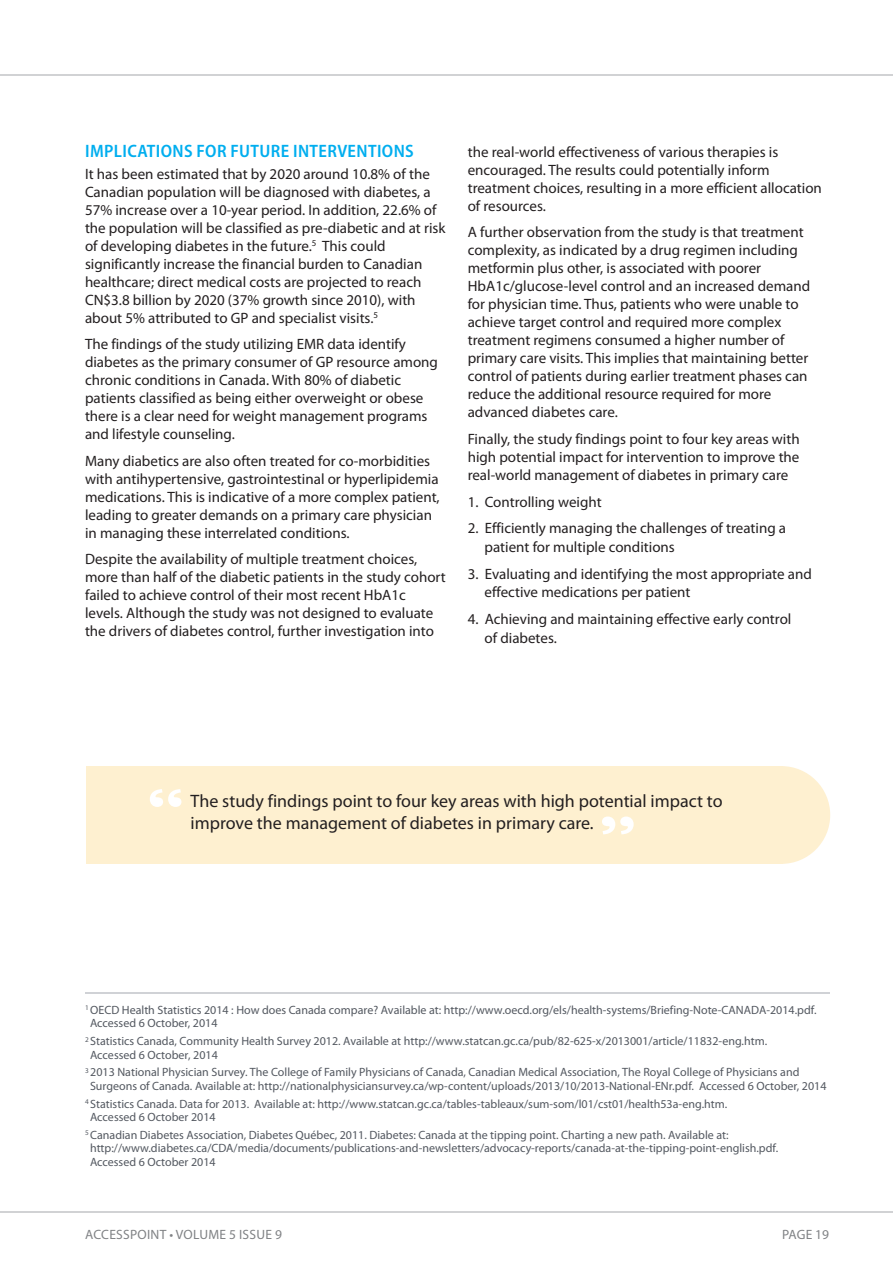
<style>
.page{position:relative;width:893px;height:1263px;background:#fff}
.page>*{position:absolute;margin:0;border:0;box-sizing:border-box;transform-origin:0 0}
.t1{font:800 62.7px "Bembo Std";color:#fff}
.t2{font:18px "Myriad Pro";color:#231f20}
.t3{font:600 semi-condensed 18px "Myriad Pro";letter-spacing:.02em;color:#00aeef}
.t4{font:15px/18px "Myriad Pro";color:#231f20}
.t5{font:13.5px "Myriad Pro";letter-spacing:.02em;color:#808285}
.t6{font:12px/13.5px "Myriad Pro";color:#535860}
</style>
<div class="page">
<hr style="left:0;top:74px;width:893px;height:2px;background:#d1d2d4">
<hr style="left:0;top:1211px;width:893px;height:1px;background:#d1d2d4">
<hr style="left:85px;top:992px;width:744px;height:2px;background:#d0d2d6">
<div style="left:86px;top:766px;width:696px;height:98px;background:#fef0d0"></div>
<div style="left:732px;top:766px;width:98px;height:98px;background:#fef0d0;border-radius:50%"></div>
<p class="t3" style="left:85px;top:144px;width:330px">IMPLICATIONS FOR FUTURE INTERVENTIONS</p>
<p class="t4" style="left:85px;top:166px;width:362px">It has been estimated that by 2020 around 10.8% of the Canadian population will be diagnosed with diabetes, a 57% increase over a 10-year period. In addition, 22.6% of the population will be classified as pre-diabetic and at risk of developing diabetes in the future.<sup>5</sup> This could significantly increase the financial burden to Canadian healthcare; direct medical costs are projected to reach CN$3.8 billion by 2020 (37% growth since 2010), with about 5% attributed to GP and specialist visits.<sup>5</sup></p>
<p class="t4" style="left:85px;top:336px;width:354px">The findings of the study utilizing EMR data identify diabetes as the primary consumer of GP resource among chronic conditions in Canada. With 80% of diabetic patients classified as being either overweight or obese there is a clear need for weight management programs and lifestyle counseling.</p>
<p class="t4" style="left:85px;top:453px;width:356px">Many diabetics are also often treated for co-morbidities with antihypertensive, gastrointestinal or hyperlipidemia medications. This is indicative of a more complex patient, leading to greater demands on a primary care physician in managing these interrelated conditions.</p>
<p class="t4" style="left:85px;top:551px;width:362px">Despite the availability of multiple treatment choices, more than half of the diabetic patients in the study cohort failed to achieve control of their most recent HbA1c levels. Although the study was not designed to evaluate the drivers of diabetes control, further investigation into</p>
<p class="t4" style="left:468px;top:144px;width:356px">the real-world effectiveness of various therapies is encouraged. The results could potentially inform treatment choices, resulting in a more efficient allocation of resources.</p>
<p class="t4" style="left:468px;top:224px;width:344px">A further observation from the study is that treatment complexity, as indicated by a drug regimen including metformin plus other, is associated with poorer HbA1c/glucose-level control and an increased demand for physician time. Thus, patients who were unable to achieve target control and required more complex treatment regimens consumed a higher number of primary care visits. This implies that maintaining better control of patients during earlier treatment phases can reduce the additional resource required for more advanced diabetes care.</p>
<p class="t4" style="left:468px;top:431px;width:333px;text-align:justify">Finally, the study findings point to four key areas with high potential impact for intervention to improve the real-world management of diabetes in primary care</p>
<p class="t4" style="left:468px;top:494px;width:136px">1. Controlling weight</p>
<p class="t4" style="left:485px;top:520px;width:303px;line-height:18.5px;text-indent:-17px">2. Efficiently managing the challenges of treating a patient for multiple conditions</p>
<p class="t4" style="left:485px;top:566px;width:329px;line-height:18.5px;text-indent:-17px">3. Evaluating and identifying the most appropriate and effective medications per patient</p>
<p class="t4" style="left:485px;top:611px;width:308px;line-height:18.5px;text-indent:-17px">4. Achieving and maintaining effective early control of diabetes.</p>
<h1 class="t1" style="left:146px;top:790px;width:42px">“</h1>
<p class="t2" style="left:191px;top:794px;width:533px">The study findings point to four key areas with high potential impact to</p>
<p class="t2" style="left:191px;top:816px;width:404px">improve the management of diabetes in primary care.</p>
<h1 class="t1" style="left:598px;top:818px;width:42px">”</h1>
<p class="t6" style="left:90px;top:1004px;width:728px;text-indent:-5px"><sup>1</sup> OECD Health Statistics 2014 : How does Canada compare? Available at: http://www.oecd.org/els/health-systems/Briefing-Note-CANADA-2014.pdf.<br>Accessed 6 October, 2014</p>
<p class="t6" style="left:90px;top:1035px;width:679px;text-indent:-5px"><sup>2</sup> Statistics Canada, Community Health Survey 2012. Available at http://www.statcan.gc.ca/pub/82-625-x/2013001/article/11832-eng.htm.<br>Accessed 6 October, 2014</p>
<p class="t6" style="left:90px;top:1066px;width:738px;text-indent:-5px"><sup>3</sup> 2013 National Physician Survey. The College of Family Physicians of Canada, Canadian Medical Association, The Royal College of Physicians and<br>Surgeons of Canada. Available at: http://nationalphysiciansurvey.ca/wp-content/uploads/2013/10/2013-National-ENr.pdf. Accessed 6 October, 2014</p>
<p class="t6" style="left:90px;top:1098px;width:639px;text-indent:-5px"><sup>4</sup> Statistics Canada. Data for 2013. Available at: http://www.statcan.gc.ca/tables-tableaux/sum-som/l01/cst01/health53a-eng.htm.<br>Accessed 6 October 2014</p>
<p class="t6" style="left:90px;top:1129px;width:690px;text-indent:-5px"><sup>5</sup> Canadian Diabetes Association, Diabetes Québec, 2011. Diabetes: Canada at the tipping point. Charting a new path. Available at: http://www.diabetes.ca/CDA/media/documents/publications-and-newsletters/advocacy-reports/canada-at-the-tipping-point-english.pdf.<br>Accessed 6 October 2014</p>
<p class="t5" style="left:85px;top:1229px;width:198px">ACCESSPOINT • VOLUME 5 ISSUE 9</p>
<p class="t5" style="left:782px;top:1229px;width:49px">PAGE 19</p>
</div>
